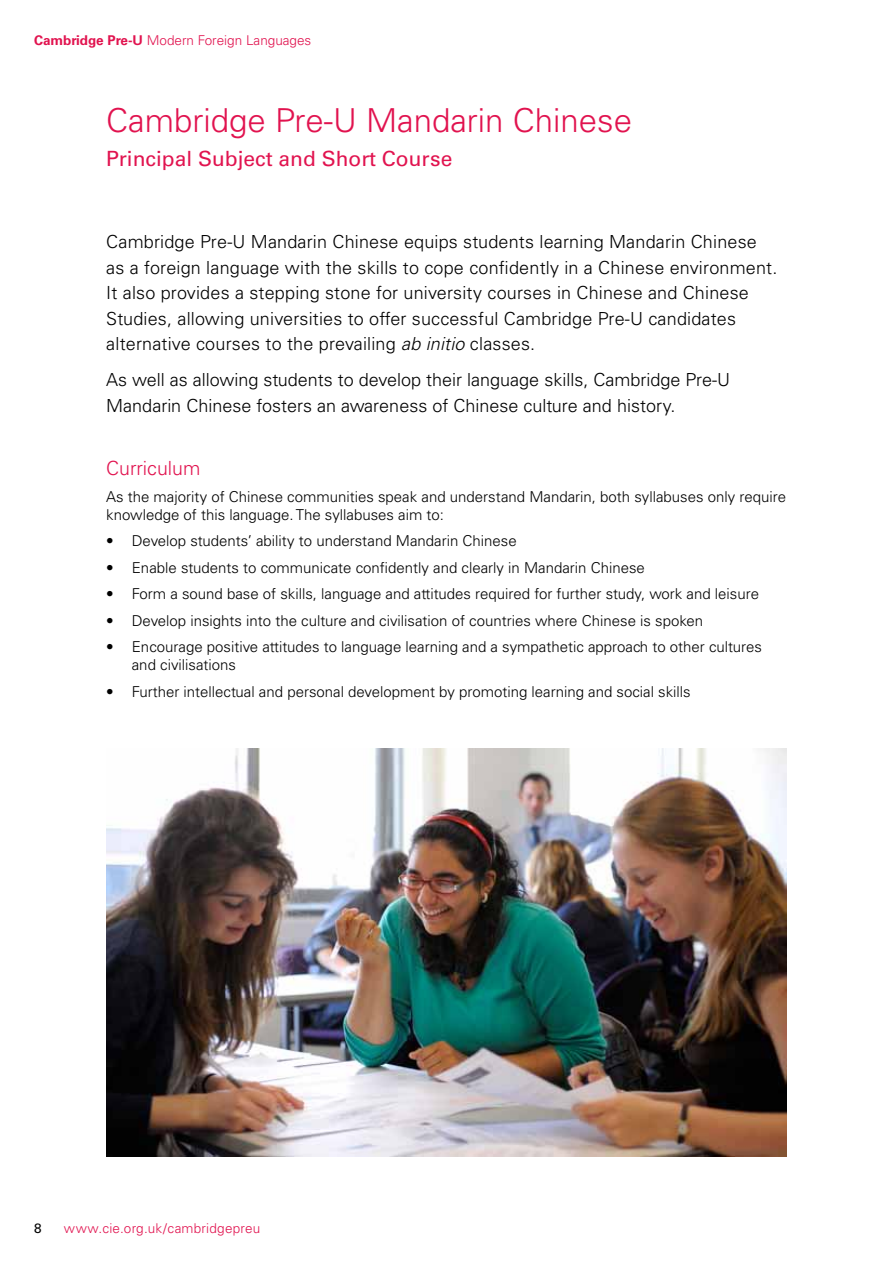
<style>
.page{position:relative;width:893px;height:1263px;background:#fff}
.page>*{position:absolute;margin:0;border:0;box-sizing:border-box;transform-origin:0 0}
.t1{font:300 33px "Univers";color:#e1134f}
.t2{font:21px "Univers";color:#e1134f}
.t3{font:300 19.5px "Univers";color:#e1134f}
.t4{font:300 18px/25.5px "Univers";letter-spacing:.01em;color:#000}
.t5{font:300 15px/18px "Univers";color:#000}
.t6{font:300 13.5px "Univers";color:#e1134f}
.t7{font:13.5px "Univers";color:#000}
.s1{font-weight:700}
.s2{font-style:italic}
</style>
<div class="page">
<img style="left:106px;top:749px;width:681px;height:408px">
<p class="t6" style="left:34px;top:32px;width:279px"><span class="s1">Cambridge Pre-U</span> Modern Foreign Languages</p>
<h1 class="t1" style="left:106px;top:101px;width:527px">Cambridge Pre-U Mandarin Chinese</h1>
<h2 class="t2" style="left:106px;top:146px;width:348px">Principal Subject and Short Course</h2>
<p class="t4" style="left:106px;top:229px;width:673px">Cambridge Pre-U Mandarin Chinese equips students learning Mandarin Chinese as a foreign language with the skills to cope confidently in a Chinese environment.<br>It also provides a stepping stone for university courses in Chinese and Chinese Studies, allowing universities to offer successful Cambridge Pre-U candidates alternative courses to the prevailing <span class="s2">ab initio</span> classes.</p>
<p class="t4" style="left:106px;top:367px;width:625px">As well as allowing students to develop their language skills, Cambridge Pre-U<br>Mandarin Chinese fosters an awareness of Chinese culture and history.</p>
<h3 class="t3" style="left:106px;top:456px;width:96px">Curriculum</h3>
<p class="t5" style="left:106px;top:487px;width:681px">As the majority of Chinese communities speak and understand Mandarin, both syllabuses only require knowledge of this language. The syllabuses aim to:</p>
<p class="t5" style="left:106px;top:532px;width:412px">• Develop students’ ability to understand Mandarin Chinese</p>
<p class="t5" style="left:106px;top:558px;width:540px">• Enable students to communicate confidently and clearly in Mandarin Chinese</p>
<p class="t5" style="left:106px;top:585px;width:654px">• Form a sound base of skills, language and attitudes required for further study, work and leisure</p>
<p class="t5" style="left:106px;top:611px;width:598px">• Develop insights into the culture and civilisation of countries where Chinese is spoken</p>
<p class="t5" style="left:132px;top:638px;width:632px;text-indent:-26px">• Encourage positive attitudes to language learning and a sympathetic approach to other cultures and civilisations</p>
<p class="t5" style="left:106px;top:682px;width:586px">• Further intellectual and personal development by promoting learning and social skills</p>
<p class="t7" style="left:34px;top:1220px;width:9px">8</p>
<p class="t6" style="left:64px;top:1220px;width:198px">www.cie.org.uk/cambridgepreu</p>
</div>
